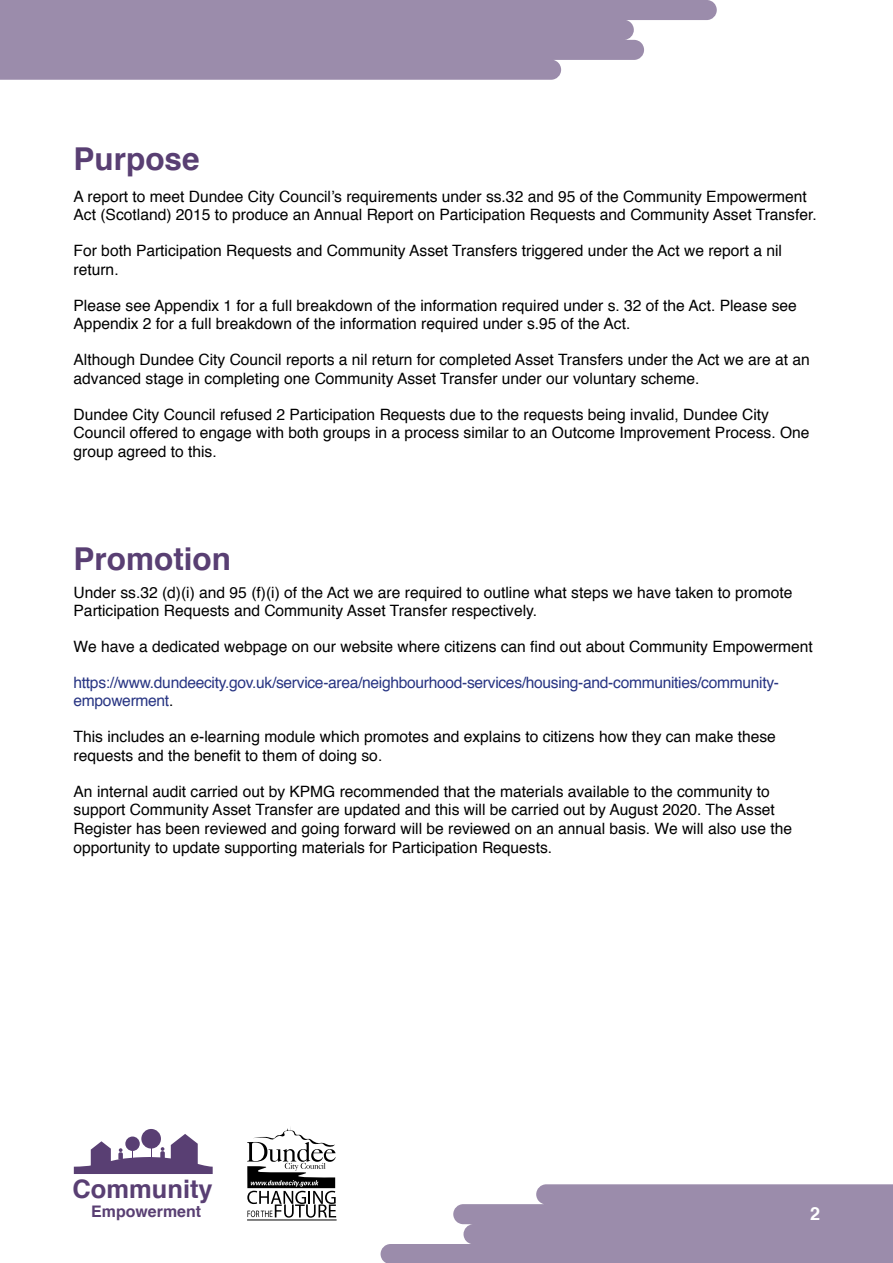
<style>
.page{position:relative;width:893px;height:1263px;background:#fff}
.page>*{position:absolute;margin:0;border:0;box-sizing:border-box;transform-origin:0 0}
.Subheading{font:700 31.5px "Helvetica";color:#593f73}
.t1{font:700 25.5px "Helvetica";color:#593f73}
.t2{font:700 18px "Helvetica";color:#fff}
.t3{font:700 15.9px "Helvetica";color:#593f73}
.Paragraph{font:15.6px/18.8px "Helvetica";color:#000}
.Paragraph-2{font:15.6px/18.8px "Helvetica";letter-spacing:-.02em;color:#283583}
.s1{color:#000}
</style>
<div class="page">
<div style="left:141px;top:1129px;width:20px;height:19px;background:#593f73;border-radius:50%"></div>
<svg style="left:74px;top:1134px;width:139px;height:40px"></svg>
<svg style="left:247px;top:1127px;width:89px;height:90px"></svg>
<hr style="left:247px;top:1220px;width:90px;height:1px;background:#000">
<svg style="left:381px;top:1184px;width:512px;height:79px"></svg>
<svg style="left:0;top:0;width:717px;height:80px;background:#a699b4"></svg>
<p class="Subheading" style="left:74px;top:138px;width:128px">Purpose</p>
<p class="Paragraph" style="left:74px;top:188px;width:745px">A report to meet Dundee City Council’s requirements under ss.32 and 95 of the Community Empowerment<br>Act (Scotland) 2015 to produce an Annual Report on Participation Requests and Community Asset Transfer.</p>
<p class="Paragraph" style="left:74px;top:242px;width:710px">For both Participation Requests and Community Asset Transfers triggered under the Act we report a nil return.</p>
<p class="Paragraph" style="left:74px;top:297px;width:725px">Please see Appendix 1 for a full breakdown of the information required under s. 32 of the Act. Please see<br>Appendix 2 for a full breakdown of the information required under s.95 of the Act.</p>
<p class="Paragraph" style="left:74px;top:351px;width:738px">Although Dundee City Council reports a nil return for completed Asset Transfers under the Act we are at an advanced stage in completing one Community Asset Transfer under our voluntary scheme.</p>
<p class="Paragraph" style="left:74px;top:406px;width:737px">Dundee City Council refused 2 Participation Requests due to the requests being invalid, Dundee City<br>Council offered to engage with both groups in a process similar to an Outcome Improvement Process. One group agreed to this.</p>
<p class="Subheading" style="left:74px;top:538px;width:159px">Promotion</p>
<p class="Paragraph" style="left:74px;top:584px;width:720px">Under ss.32 (d)(i) and 95 (f)(i) of the Act we are required to outline what steps we have taken to promote<br>Participation Requests and Community Asset Transfer respectively.</p>
<p class="Paragraph" style="left:74px;top:638px;width:741px">We have a dedicated webpage on our website where citizens can find out about Community Empowerment</p>
<p class="Paragraph-2" style="left:74px;top:674px;width:707px">https://www.dundeecity.gov.uk/service-area/neighbourhood-services/housing-and-communities/community&shy;empowerment<span class="s1">.</span></p>
<p class="Paragraph" style="left:74px;top:728px;width:704px">This includes an e-learning module which promotes and explains to citizens how they can make these requests and the benefit to them of doing so.</p>
<p class="Paragraph" style="left:74px;top:783px;width:720px">An internal audit carried out by KPMG recommended that the materials available to the community to support Community Asset Transfer are updated and this will be carried out by August 2020. The Asset Register has been reviewed and going forward will be reviewed on an annual basis. We will also use the opportunity to update supporting materials for Participation Requests.</p>
<h2 class="t1" style="left:73px;top:1169px;width:142px">Community</h2>
<p class="t3" style="left:91px;top:1198px;width:111px">Empowerment</p>
<p class="t2" style="left:810px;top:1201px;width:12px">2</p>
</div>
